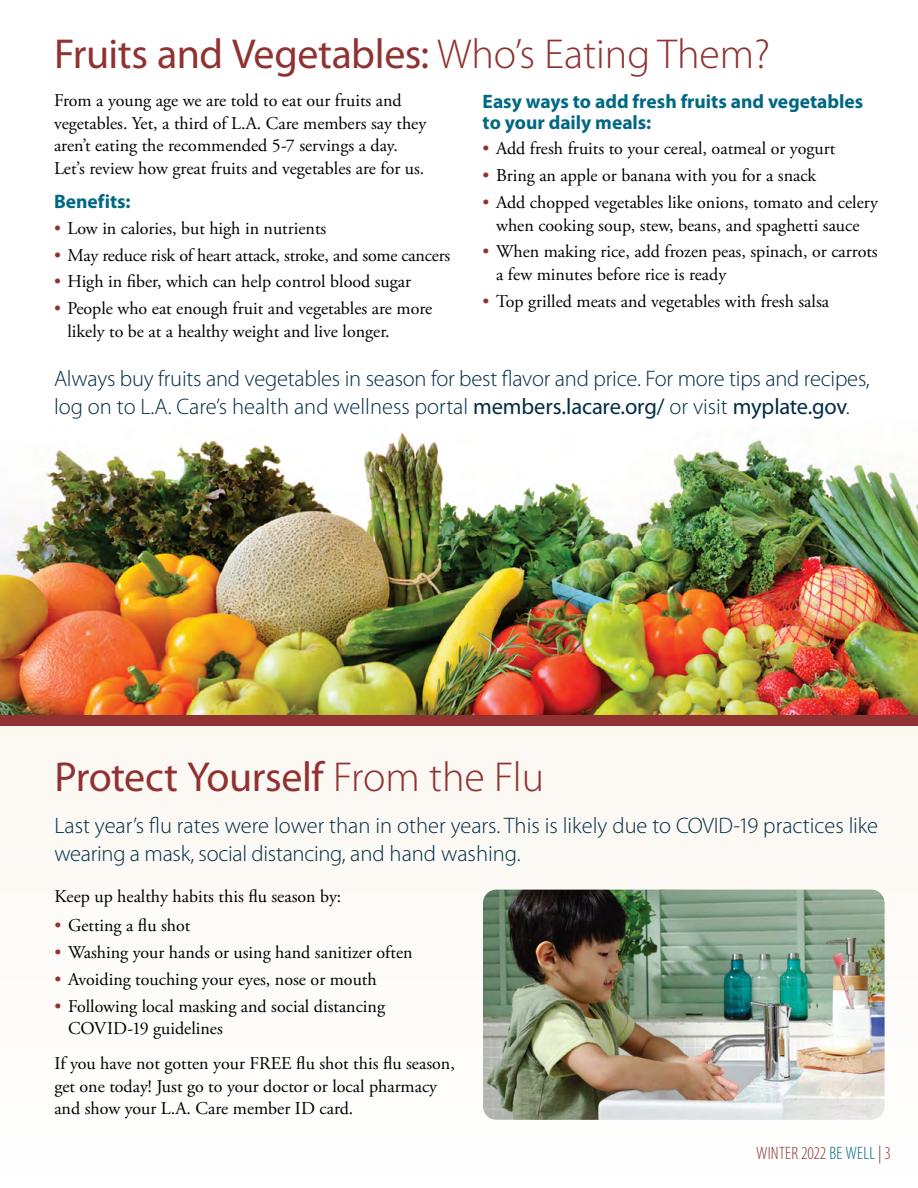
<style>
.page{position:relative;width:918px;height:1188px;background:#fff}
.page>*{position:absolute;margin:0;border:0;box-sizing:border-box;transform-origin:0 0}
.t1{font:42px "Myriad Pro";letter-spacing:-.01em;color:#913232}
.t2{font:300 22.5px/28.5px "Myriad Pro";letter-spacing:-.005em;color:#002c44}
.t3{font:700 19.5px/21px "Myriad Pro";color:#006884}
.t4{font:18px/22.5px "Adobe Garamond Pro";color:#000}
.t5{font:300 condensed 18px "Myriad Pro";letter-spacing:.015em;color:#913232}
.s1{font-weight:300}
.s2{color:#913232}
.s3{font-weight:400}
.s4{color:#006884}
</style>
<div class="page">
<div style="left:0;top:716px;width:918px;height:472px;background:#fcf8f2"></div>
<img style="left:483px;top:890px;width:402px;height:230px">
<img style="left:0;top:432px;width:918px;height:283px">
<div style="left:0;top:715px;width:918px;height:11px;background:#913232"></div>
<h2 class="t1" style="left:54px;top:28px;width:718px">Fruits and Vegetables: <span class="s1">Who’s Eating Them?</span></h2>
<p class="t4" style="left:54px;top:90px;width:374px">From a young age we are told to eat our fruits and vegetables. Yet, a third of L.A. Care members say they aren’t eating the recommended 5-7 servings a day.<br>Let’s review how great fruits and vegetables are for us.</p>
<h3 class="t3" style="left:54px;top:190px;width:78px">Benefits:</h3>
<p class="t4" style="left:54px;top:217px;width:274px"><span class="s2">•</span> Low in calories, but high in nutrients</p>
<p class="t4" style="left:54px;top:244px;width:398px"><span class="s2">•</span> May reduce risk of heart attack, stroke, and some cancers</p>
<p class="t4" style="left:54px;top:271px;width:359px"><span class="s2">•</span> High in fiber, which can help control blood sugar</p>
<p class="t4" style="left:68px;top:298px;width:366px;text-indent:-14px"><span class="s2">•</span> People who eat enough fruit and vegetables are more likely to be at a healthy weight and live longer.</p>
<h3 class="t3" style="left:483px;top:90px;width:382px">Easy ways to add fresh fruits and vegetables to your daily meals:</h3>
<p class="t4" style="left:483px;top:138px;width:354px"><span class="s2">•</span> Add fresh fruits to your cereal, oatmeal or yogurt</p>
<p class="t4" style="left:483px;top:165px;width:335px"><span class="s2">•</span> Bring an apple or banana with you for a snack</p>
<p class="t4" style="left:483px;top:192px;width:397px;text-align:center"><span class="s2">•</span> Add chopped vegetables like onions, tomato and celery when cooking soup, stew, beans, and spaghetti sauce</p>
<p class="t4" style="left:496px;top:241px;width:383px;text-indent:-14px"><span class="s2">•</span> When making rice, add frozen peas, spinach, or carrots a few minutes before rice is ready</p>
<p class="t4" style="left:483px;top:290px;width:348px"><span class="s2">•</span> Top grilled meats and vegetables with fresh salsa</p>
<p class="t2" style="left:54px;top:365px;width:817px">Always buy fruits and vegetables in season for best flavor and price. For more tips and recipes, log on to L.A. Care’s health and wellness portal <span class="s3">members.lacare.org/</span> or visit <span class="s3">myplate.gov</span>.</p>
<h2 class="t1" style="left:54px;top:751px;width:491px">Protect Yourself <span class="s1">From the Flu</span></h2>
<p class="t2" style="left:54px;top:811px;width:825px">Last year’s flu rates were lower than in other years. This is likely due to COVID-19 practices like wearing a mask, social distancing, and hand washing.</p>
<p class="t4" style="left:55px;top:886px;width:288px">Keep up healthy habits this flu season by:</p>
<p class="t4" style="left:55px;top:915px;width:137px"><span class="s2">•</span> Getting a flu shot</p>
<p class="t4" style="left:55px;top:942px;width:360px"><span class="s2">•</span> Washing your hands or using hand sanitizer often</p>
<p class="t4" style="left:55px;top:968px;width:324px"><span class="s2">•</span> Avoiding touching your eyes, nose or mouth</p>
<p class="t4" style="left:68px;top:995px;width:318px;text-indent:-14px"><span class="s2">•</span> Following local masking and social distancing<br>COVID-19 guidelines</p>
<p class="t4" style="left:54px;top:1053px;width:402px">If you have not gotten your FREE flu shot this flu season, get one today! Just go to your doctor or local pharmacy and show your L.A. Care member ID card.</p>
<p class="t5" style="left:756px;top:1144px;width:136px">WINTER 2022 <span class="s4">BE WELL</span> | 3</p>
</div>
